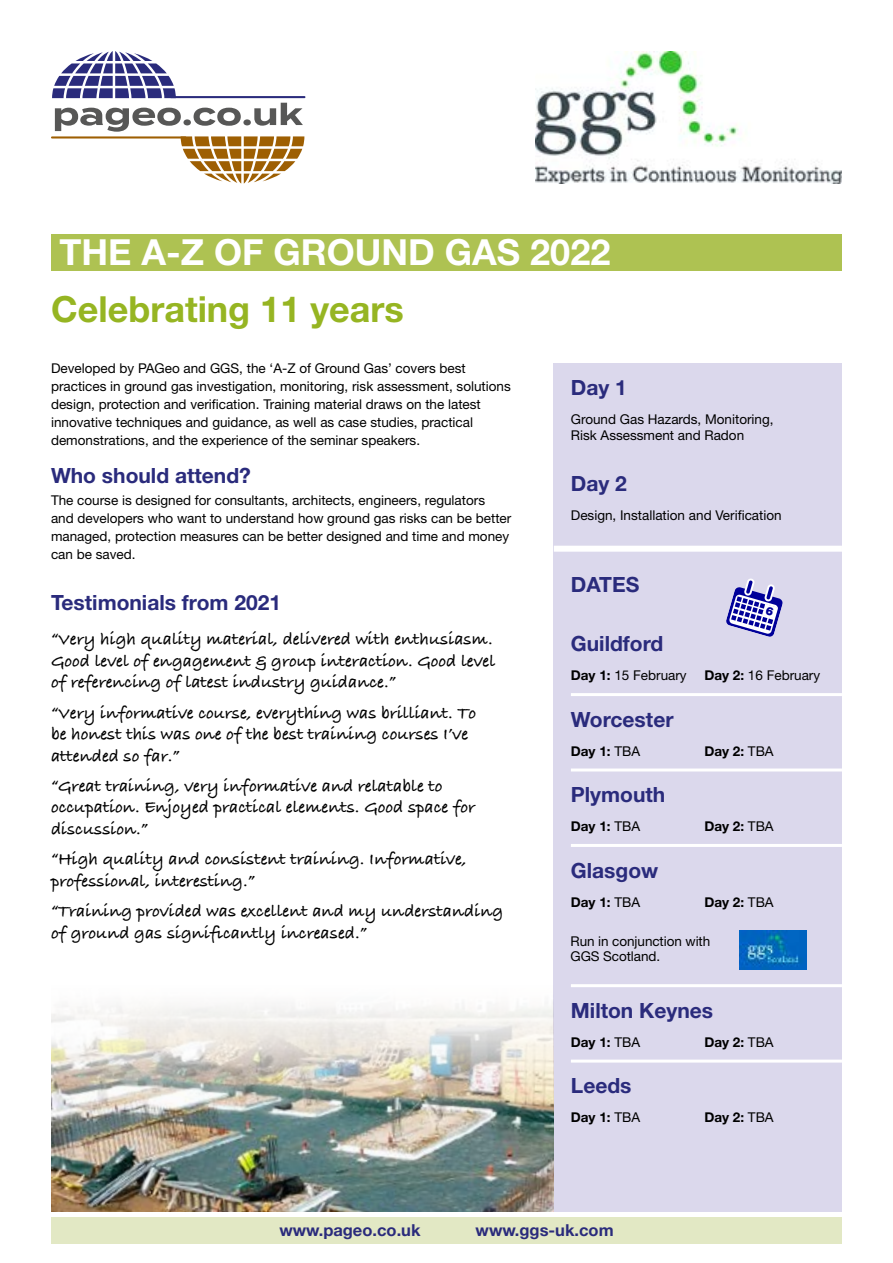
<style>
.page{position:relative;width:893px;height:1263px;background:#fff}
.page>*{position:absolute;margin:0;border:0;box-sizing:border-box;transform-origin:0 0}
.t1{font:700 36px "Helvetica Neue LT Std";color:#fff}
.t2{font:700 36px "Helvetica Neue LT Std";color:#96b522}
.t3{font:700 21px "Helvetica Neue LT Std";color:#2a2b7c}
.t4{font:700 18px/21.6px "Bradley Hand ITCTT";color:#000}
.t5{font:700 16.5px "Helvetica Neue LT Std";color:#2a2b7c}
.t6{font:13.5px/18px "Helvetica Neue LT Std";color:#000}
.t7{font:700 13.5px "Helvetica Neue LT Std";color:#000}
.s1{font-weight:700}
.s2{font-weight:400}
</style>
<div class="page">
<div style="left:51px;top:1217px;width:791px;height:27px;background:#e2e8c4"></div>
<div style="left:51px;top:234px;width:791px;height:37px;background:#aec252"></div>
<div style="left:554px;top:363px;width:288px;height:849px;background:#dbd8ec"></div>
<div style="left:554px;top:546px;width:288px;height:6px;background:#fff"></div>
<hr style="left:571px;top:693px;width:271px;height:3px;background:#fff">
<hr style="left:571px;top:768px;width:271px;height:3px;background:#fff">
<hr style="left:571px;top:844px;width:271px;height:3px;background:#fff">
<hr style="left:571px;top:984px;width:271px;height:3px;background:#fff">
<hr style="left:571px;top:1059px;width:271px;height:3px;background:#fff">
<hr style="left:51px;top:136px;width:135px;height:3px;background:#9e5f02">
<hr style="left:170px;top:96px;width:135px;height:2px;background:#2a2b7c">
<svg style="left:52px;top:51px;width:252px;height:133px"></svg>
<img style="left:740px;top:931px;width:66px;height:38px">
<img style="left:535px;top:51px;width:307px;height:133px">
<img style="left:51px;top:977px;width:503px;height:235px">
<svg style="left:726px;top:578px;width:57px;height:59px"></svg>
<h1 class="t1" style="left:60px;top:230px;width:552px">THE A-Z OF GROUND GAS 2022</h1>
<h1 class="t2" style="left:51px;top:287px;width:354px">Celebrating 11 years</h1>
<p class="t6" style="left:51px;top:359px;width:461px">Developed by PAGeo and GGS, the ‘A-Z of Ground Gas’ covers best practices in ground gas investigation, monitoring, risk assessment, solutions design, protection and verification. Training material draws on the latest innovative techniques and guidance, as well as case studies, practical demonstrations, and the experience of the seminar speakers.</p>
<h2 class="t3" style="left:51px;top:462px;width:201px">Who should attend?</h2>
<p class="t6" style="left:51px;top:491px;width:462px">The course is designed for consultants, architects, engineers, regulators<br>and developers who want to understand how ground gas risks can be better managed, protection measures can be better designed and time and money can be saved.</p>
<h2 class="t3" style="left:51px;top:589px;width:232px">Testimonials from 2021</h2>
<h3 class="t4" style="left:51px;top:628px;width:446px">“Very high quality material, delivered with enthusiasm.<br>Good level of engagement &amp; group interaction. Good level of referencing of latest industry guidance.”</h3>
<h3 class="t4" style="left:51px;top:701px;width:427px">“Very informative course, everything was brilliant. To be honest this was one of the best training courses I’ve attended so far.”</h3>
<h3 class="t4" style="left:51px;top:774px;width:426px">“Great training, very informative and relatable to occupation. Enjoyed practical elements. Good space for discussion.”</h3>
<h3 class="t4" style="left:51px;top:847px;width:417px">“High quality and consistent training. Informative, professional, interesting.”</h3>
<h3 class="t4" style="left:51px;top:899px;width:454px">“Training provided was excellent and my understanding of ground gas significantly increased.”</h3>
<h2 class="t3" style="left:571px;top:375px;width:58px">Day 1</h2>
<p class="t6" style="left:571px;top:411px;width:204px;line-height:16.2px">Ground Gas Hazards, Monitoring,<br>Risk Assessment and Radon</p>
<h2 class="t3" style="left:571px;top:471px;width:58px">Day 2</h2>
<p class="t6" style="left:571px;top:506px;width:212px">Design, Installation and Verification</p>
<h2 class="t3" style="left:571px;top:572px;width:70px">DATES</h2>
<h2 class="t3" style="left:571px;top:631px;width:94px">Guildford</h2>
<p class="t6" style="left:571px;top:666px;width:117px"><span class="s1">Day 1:</span> 15 February</p>
<p class="t6" style="left:704px;top:666px;width:117px"><span class="s1">Day 2:</span> 16 February</p>
<h2 class="t3" style="left:571px;top:706px;width:104px">Worcester</h2>
<p class="t7" style="left:571px;top:743px;width:71px">Day 1: <span class="s2">TBA</span></p>
<p class="t7" style="left:704px;top:743px;width:71px">Day 2: <span class="s2">TBA</span></p>
<h2 class="t3" style="left:571px;top:782px;width:96px">Plymouth</h2>
<p class="t7" style="left:571px;top:818px;width:71px">Day 1: <span class="s2">TBA</span></p>
<p class="t7" style="left:704px;top:818px;width:71px">Day 2: <span class="s2">TBA</span></p>
<h2 class="t3" style="left:571px;top:857px;width:89px">Glasgow</h2>
<p class="t7" style="left:571px;top:893px;width:71px">Day 1: <span class="s2">TBA</span></p>
<p class="t7" style="left:704px;top:893px;width:71px">Day 2: <span class="s2">TBA</span></p>
<p class="t6" style="left:570px;top:933px;width:141px;line-height:15.1px">Run in conjunction with<br>GGS Scotland.</p>
<h2 class="t3" style="left:571px;top:997px;width:144px">Milton Keynes</h2>
<p class="t7" style="left:571px;top:1034px;width:71px">Day 1: <span class="s2">TBA</span></p>
<p class="t7" style="left:704px;top:1034px;width:71px">Day 2: <span class="s2">TBA</span></p>
<h2 class="t3" style="left:571px;top:1073px;width:62px">Leeds</h2>
<p class="t7" style="left:571px;top:1109px;width:71px">Day 1: <span class="s2">TBA</span></p>
<p class="t7" style="left:704px;top:1109px;width:71px">Day 2: <span class="s2">TBA</span></p>
<p class="t5" style="left:279px;top:1220px;width:143px">www.pageo.co.uk</p>
<p class="t5" style="left:476px;top:1220px;width:140px">www.ggs-uk.com</p>
</div>
